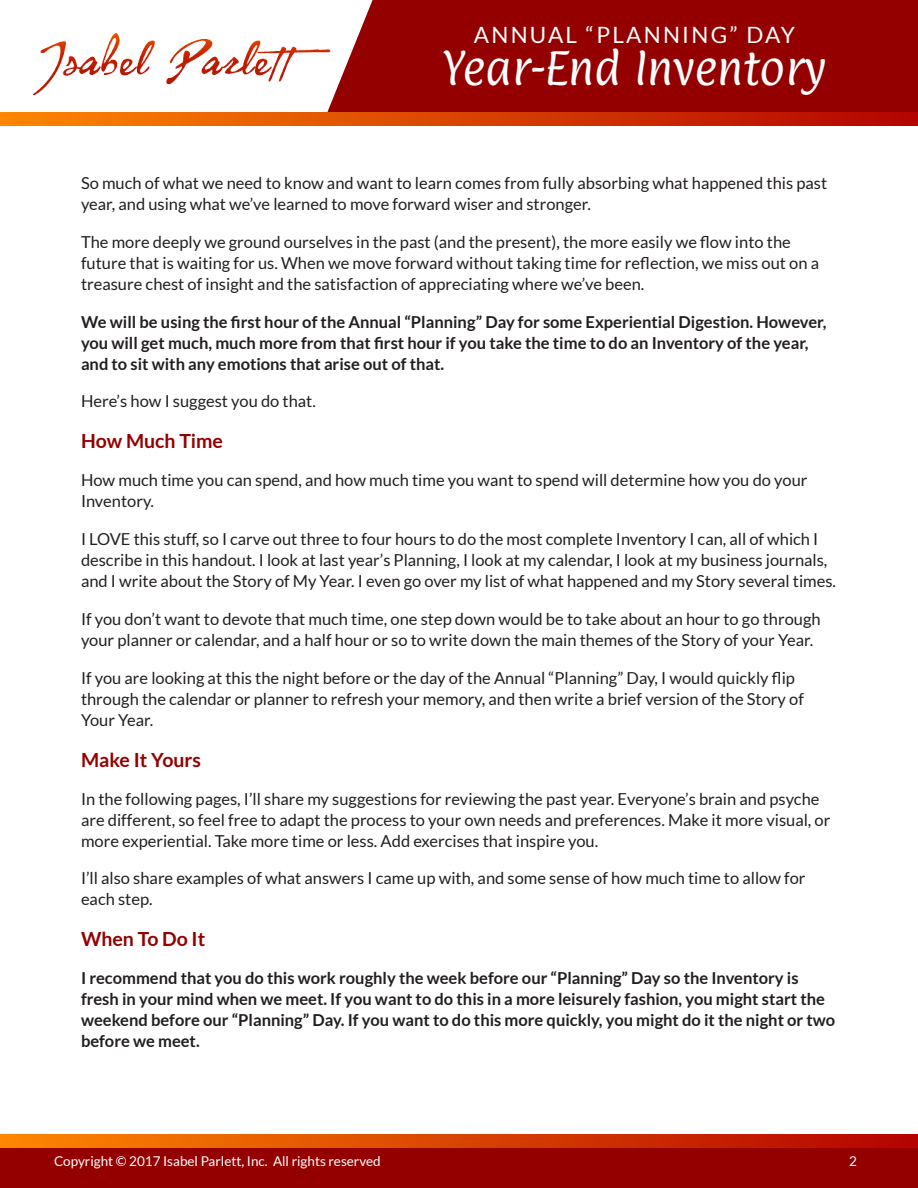
<style>
.page{position:relative;width:918px;height:1188px;background:#fff}
.page>*{position:absolute;margin:0;border:0;box-sizing:border-box;transform-origin:0 0}
.t1{font:39px "Paprika";color:#fff}
.t2{font:22.5px "Lato";letter-spacing:.1em;color:#fff}
.Subhead_Red{font:700 19.5px "Lato";color:#940000}
.Main_Body_Paragraph{font:16.5px/21px "Lato";color:#231f20}
.Main_Body_Paragraph-2{font:700 16.5px/21px "Lato";color:#231f20}
.t3{font:13.5px "Lato";color:#fff}
</style>
<div class="page">
<div style="left:327px;top:0;width:591px;height:112px;background:#940000"></div>
<svg style="left:0;top:112px;width:918px;height:14px;background:#d84400"></svg>
<div style="left:0;top:1139px;width:918px;height:49px;background:#940000"></div>
<svg style="left:0;top:1134px;width:918px;height:14px;background:#d84400"></svg>
<img style="left:34px;top:34px;width:297px;height:62px">
<h2 class="t2" style="left:474px;top:22px;width:323px">ANNUAL “PLANNING” DAY</h2>
<h1 class="t1" style="left:443px;top:40px;width:385px">Year-End Inventory</h1>
<p class="Main_Body_Paragraph" style="left:81px;top:172px;width:748px">So much of what we need to know and want to learn comes from fully absorbing what happened this past year, and using what we’ve learned to move forward wiser and stronger.</p>
<p class="Main_Body_Paragraph" style="left:81px;top:231px;width:740px">The more deeply we ground ourselves in the past (and the present), the more easily we flow into the future that is waiting for us. When we move forward without taking time for reflection, we miss out on a treasure chest of insight and the satisfaction of appreciating where we’ve been.</p>
<p class="Main_Body_Paragraph-2" style="left:81px;top:311px;width:747px">We will be using the first hour of the Annual “Planning” Day for some Experiential Digestion. However, you will get much, much more from that first hour if you take the time to do an Inventory of the year, and to sit with any emotions that arise out of that.</p>
<p class="Main_Body_Paragraph" style="left:81px;top:391px;width:236px">Here’s how I suggest you do that.</p>
<p class="Subhead_Red" style="left:81px;top:430px;width:144px">How Much Time</p>
<p class="Main_Body_Paragraph" style="left:81px;top:470px;width:728px">How much time you can spend, and how much time you want to spend will determine how you do your<br>Inventory.</p>
<p class="Main_Body_Paragraph" style="left:81px;top:528px;width:757px">I LOVE this stuff, so I carve out three to four hours to do the most complete Inventory I can, all of which I describe in this handout. I look at last year’s Planning, I look at my calendar, I look at my business journals, and I write about the Story of My Year. I even go over my list of what happened and my Story several times.</p>
<p class="Main_Body_Paragraph" style="left:81px;top:608px;width:741px">If you don’t want to devote that much time, one step down would be to take about an hour to go through your planner or calendar, and a half hour or so to write down the main themes of the Story of your Year.</p>
<p class="Main_Body_Paragraph" style="left:81px;top:667px;width:724px">If you are looking at this the night before or the day of the Annual “Planning” Day, I would quickly flip through the calendar or planner to refresh your memory, and then write a brief version of the Story of<br>Your Year.</p>
<p class="Subhead_Red" style="left:81px;top:748px;width:121px">Make It Yours</p>
<p class="Main_Body_Paragraph" style="left:81px;top:788px;width:751px">In the following pages, I’ll share my suggestions for reviewing the past year. Everyone’s brain and psyche are different, so feel free to adapt the process to your own needs and preferences. Make it more visual, or more experiential. Take more time or less. Add exercises that inspire you.</p>
<p class="Main_Body_Paragraph" style="left:81px;top:868px;width:726px">I’ll also share examples of what answers I came up with, and some sense of how much time to allow for each step.</p>
<p class="Subhead_Red" style="left:81px;top:928px;width:126px">When To Do It</p>
<p class="Main_Body_Paragraph-2" style="left:81px;top:967px;width:756px">I recommend that you do this work roughly the week before our “Planning” Day so the Inventory is fresh in your mind when we meet. If you want to do this in a more leisurely fashion, you might start the weekend before our “Planning” Day. If you want to do this more quickly, you might do it the night or two before we meet.</p>
<p class="t3" style="left:54px;top:1154px;width:328px">Copyright © 2017 Isabel Parlett, Inc. All rights reserved</p>
<p class="t3" style="left:849px;top:1154px;width:9px">2</p>
</div>
